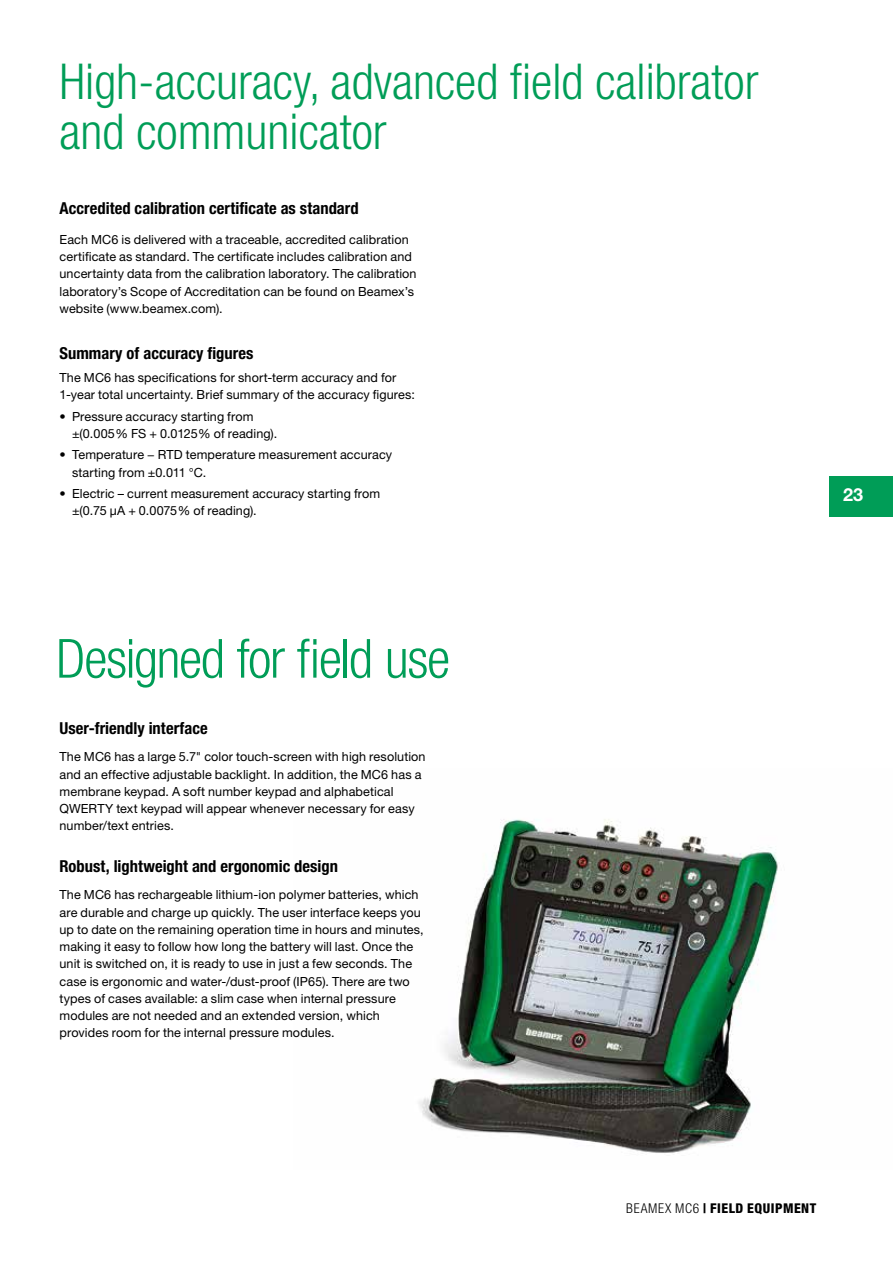
<style>
.page{position:relative;width:893px;height:1263px;background:#fff}
.page>*{position:absolute;margin:0;border:0;box-sizing:border-box;transform-origin:0 0}
.t1{font:300 condensed 54px "Helvetica Neue LT Std";letter-spacing:-.025em;color:#009d57}
.t2{font:300 condensed 49.5px/49.5px "Helvetica Neue LT Std";color:#009d57}
.t3{font:700 18px "Helvetica Neue LT Std";color:#fff}
.t4{font:700 condensed 16.5px "Helvetica Neue LT Std";color:#000}
.t5{font:800 condensed 13.5px "Helvetica Neue LT Std";letter-spacing:.04em;color:#000}
.t6{font:12.6px/17.2px "Helvetica Neue LT Std";letter-spacing:.01em;color:#000}
.s1{font-weight:300}
</style>
<div class="page">
<img style="left:419px;top:819px;width:359px;height:334px">
<div style="left:829px;top:476px;width:64px;height:40px;background:#009d57"></div>
<h2 class="t2" style="left:60px;top:56px;width:700px">High-accuracy, advanced field calibrator and communicator</h2>
<h3 class="t4" style="left:60px;top:198px;width:301px">Accredited calibration certificate as standard</h3>
<p class="t6" style="left:60px;top:230px;width:359px">Each MC6 is delivered with a traceable, accredited calibration certificate as standard. The certificate includes calibration and uncertainty data from the calibration laboratory. The calibration laboratory’s Scope of Accreditation can be found on Beamex’s website (www.beamex.com).</p>
<h3 class="t4" style="left:60px;top:343px;width:195px">Summary of accuracy figures</h3>
<p class="t6" style="left:60px;top:368px;width:357px">The MC6 has specifications for short-term accuracy and for<br>1-year total uncertainty. Brief summary of the accuracy figures:</p>
<p class="t6" style="left:72px;top:407px;width:207px;text-indent:-13px">• Pressure accuracy starting from ±(0.005% FS + 0.0125% of reading).</p>
<p class="t6" style="left:72px;top:446px;width:322px;text-indent:-13px">• Temperature − RTD temperature measurement accuracy starting from ±0.011 °C.</p>
<p class="t6" style="left:72px;top:485px;width:310px;text-indent:-13px">• Electric – current measurement accuracy starting from ±(0.75 µA + 0.0075% of reading).</p>
<h1 class="t1" style="left:56px;top:628px;width:395px">Designed for field use</h1>
<h3 class="t4" style="left:60px;top:718px;width:150px">User-friendly interface</h3>
<p class="t6" style="left:60px;top:748px;width:368px">The MC6 has a large 5.7" color touch-screen with high resolution and an effective adjustable backlight. In addition, the MC6 has a membrane keypad. A soft number keypad and alphabetical QWERTY text keypad will appear whenever necessary for easy number/text entries.</p>
<h3 class="t4" style="left:60px;top:856px;width:280px">Robust, lightweight and ergonomic design</h3>
<p class="t6" style="left:60px;top:886px;width:366px">The MC6 has rechargeable lithium-ion polymer batteries, which are durable and charge up quickly. The user interface keeps you up to date on the remaining operation time in hours and minutes, making it easy to follow how long the battery will last. Once the unit is switched on, it is ready to use in just a few seconds. The case is ergonomic and water-/dust-proof (IP65). There are two types of cases available: a slim case when internal pressure modules are not needed and an extended version, which provides room for the internal pressure modules.</p>
<h3 class="t3" style="left:843px;top:484px;width:21px">23</h3>
<p class="t5" style="left:626px;top:1200px;width:192px"><span class="s1">BEAMEX MC6</span> | FIELD EQUIPMENT</p>
</div>
